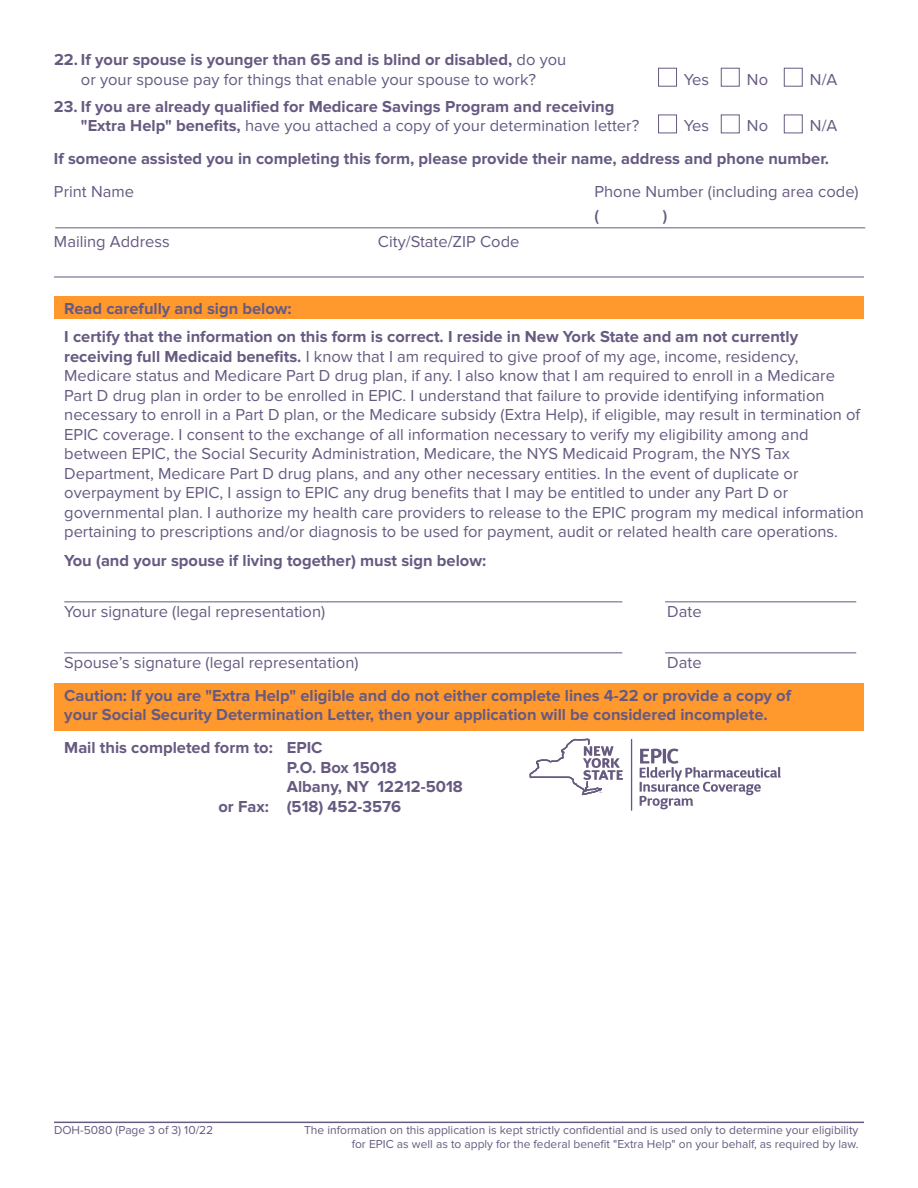
<style>
.page{position:relative;width:918px;height:1188px;background:#fff}
.page>*{position:absolute;margin:0;border:0;box-sizing:border-box;transform-origin:0 0}
.t1{font:16.5px/19.5px "Proxima Nova";color:#665a81}
.t2{font:700 16.5px/19.5px "Proxima Nova";color:#665a81}
.t3{font:600 16.5px "Proxima Nova";color:#665a81}
.t4{font:12px/13.5px "Proxima Nova";color:#665a81;text-align:right}
.s1{font-weight:700}
.s2{font-weight:400}
</style>
<div class="page">
<hr style="left:64px;top:602px;width:558px;height:1px;background:#665a81">
<hr style="left:665px;top:602px;width:191px;height:1px;background:#665a81">
<hr style="left:64px;top:653px;width:558px;height:1px;background:#665a81">
<hr style="left:665px;top:653px;width:191px;height:1px;background:#665a81">
<div style="left:55px;top:684px;width:809px;height:47px;background:#ff992e"></div>
<div style="left:54px;top:296px;width:810px;height:22px;background:#ff992e"></div>
<div style="left:721px;top:68px;width:19px;height:19px;background:#fff;border:1px solid #665a81"></div>
<div style="left:784px;top:68px;width:19px;height:19px;background:#fff;border:1px solid #665a81"></div>
<div style="left:658px;top:68px;width:19px;height:19px;background:#fff;border:1px solid #665a81"></div>
<div style="left:721px;top:115px;width:19px;height:18px;background:#fff;border:1px solid #665a81"></div>
<div style="left:784px;top:115px;width:19px;height:18px;background:#fff;border:1px solid #665a81"></div>
<div style="left:658px;top:115px;width:19px;height:18px;background:#fff;border:1px solid #665a81"></div>
<hr style="left:55px;top:228px;width:810px;height:1px;background:#665a81">
<hr style="left:54px;top:277px;width:810px;height:1px;background:#665a81">
<hr style="left:631px;top:739px;width:1px;height:72px;background:#665a81">
<svg style="left:530px;top:739px;width:93px;height:56px"></svg>
<svg style="left:640px;top:749px;width:141px;height:60px"></svg>
<hr style="left:54px;top:1122px;width:810px;height:1px;background:#665a81">
<p class="t1" style="left:54px;top:50px;width:514px;text-align:center"><span class="s1">22. If your spouse is younger than 65 and is blind or disabled,</span> do you or your spouse pay for things that enable your spouse to work?</p>
<p class="t1" style="left:684px;top:70px;width:27px">Yes</p>
<p class="t1" style="left:747px;top:70px;width:23px">No</p>
<p class="t1" style="left:810px;top:70px;width:29px">N/A</p>
<p class="t2" style="left:81px;top:97px;width:560px;text-indent:-27px">23. If you are already qualified for Medicare Savings Program and receiving "Extra Help" benefits, <span class="s2">have you attached a copy of your determination letter?</span></p>
<p class="t1" style="left:684px;top:116px;width:27px">Yes</p>
<p class="t1" style="left:747px;top:116px;width:23px">No</p>
<p class="t1" style="left:810px;top:116px;width:29px">N/A</p>
<p class="t2" style="left:54px;top:149px;width:777px">If someone assisted you in completing this form, please provide their name, address and phone number.</p>
<p class="t1" style="left:54px;top:182px;width:82px">Print Name</p>
<p class="t1" style="left:595px;top:182px;width:266px">Phone Number (including area code)</p>
<p class="t3" style="left:595px;top:206px;width:6px">(</p>
<p class="t3" style="left:663px;top:206px;width:6px">)</p>
<p class="t1" style="left:54px;top:232px;width:117px">Mailing Address</p>
<p class="t1" style="left:378px;top:232px;width:143px">City/State/ZIP Code</p>
<p class="t2" style="left:64px;top:294px;width:735px;line-height:28.5px">Read carefully and sign below:<br>I certify that the information on this form is correct. I reside in New York State and am not currently</p>
<p class="t1" style="left:64px;top:347px;width:801px"><span class="s1">receiving full Medicaid benefits.</span> I know that I am required to give proof of my age, income, residency, Medicare status and Medicare Part D drug plan, if any. I also know that I am required to enroll in a Medicare Part D drug plan in order to be enrolled in EPIC. I understand that failure to provide identifying information necessary to enroll in a Part D plan, or the Medicare subsidy (Extra Help), if eligible, may result in termination of EPIC coverage. I consent to the exchange of all information necessary to verify my eligibility among and between EPIC, the Social Security Administration, Medicare, the NYS Medicaid Program, the NYS Tax Department, Medicare Part D drug plans, and any other necessary entities. In the event of duplicate or overpayment by EPIC, I assign to EPIC any drug benefits that I may be entitled to under any Part D or governmental plan. I authorize my health care providers to release to the EPIC program my medical information pertaining to prescriptions and/or diagnosis to be used for payment, audit or related health care operations.</p>
<p class="t2" style="left:64px;top:551px;width:423px">You (and your spouse if living together) must sign below:</p>
<p class="t1" style="left:64px;top:602px;width:262px">Your signature (legal representation)</p>
<p class="t1" style="left:667px;top:602px;width:36px">Date</p>
<p class="t1" style="left:64px;top:653px;width:296px">Spouse’s signature (legal representation)</p>
<p class="t1" style="left:667px;top:653px;width:36px">Date</p>
<p class="t2" style="left:64px;top:686px;width:728px">Caution: If you are "Extra Help" eligible and do not either complete lines 4-22 or provide a copy of your Social Security Determination Letter, then your application will be considered incomplete.</p>
<p class="t2" style="left:64px;top:738px;width:260px">Mail this completed form to: EPIC</p>
<p class="t2" style="left:287px;top:758px;width:111px">P.O. Box 15018</p>
<p class="t2" style="left:287px;top:777px;width:178px">Albany, NY 12212-5018</p>
<p class="t2" style="left:218px;top:797px;width:184px">or Fax: (518) 452-3576</p>
<p class="t4" style="left:54px;top:1124px;width:161px">DOH-5080 (Page 3 of 3) 10/22</p>
<p class="t4" style="left:304px;top:1124px;width:556px">The information on this application is kept strictly confidential and is used only to determine your eligibility for EPIC as well as to apply for the federal benefit "Extra Help" on your behalf, as required by law.</p>
</div>
